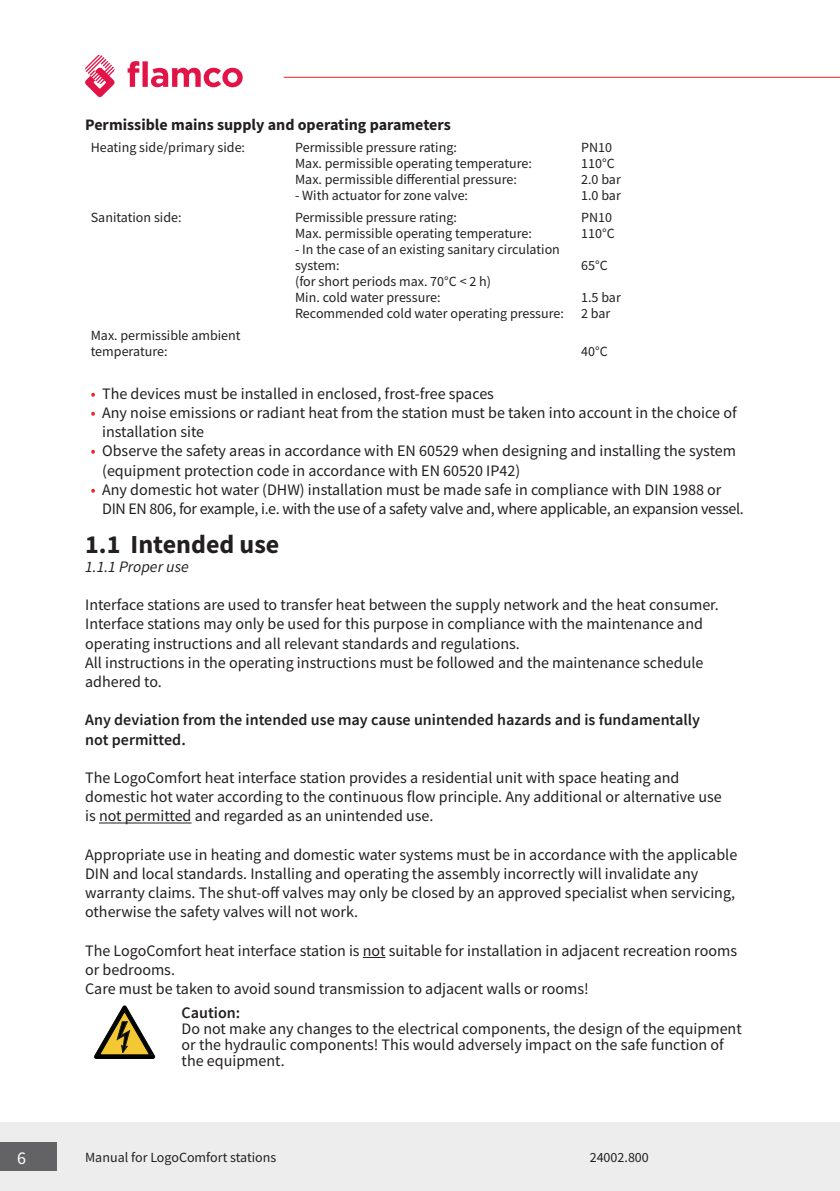
<style>
.page{position:relative;width:840px;height:1191px;background:#fff}
.page>*{position:absolute;margin:0;border:0;box-sizing:border-box;transform-origin:0 0}
.t1{font:700 26px "Source Sans Pro";color:#231f20}
.t2{font:18px "Source Sans Pro";color:#fff}
.t3{font:16px/19.2px "Source Sans Pro";color:#231f20}
.t4{font:16px/19.2px "Source Sans Pro";letter-spacing:-.02em;color:#231f20}
.t5{font:600 16px/19.2px "Source Sans Pro";color:#231f20}
.t6{font:700 16px "Source Sans Pro";color:#231f20}
.t7{font:italic 16px "Source Sans Pro";color:#231f20}
.t8{font:14px/16px "Source Sans Pro";color:#231f20}
.s1{color:#ee1d23}
</style>
<div class="page">
<hr style="left:283px;top:77px;width:556px;height:1px;background:#ee1d23">
<svg style="left:127px;top:61px;width:115px;height:26px"></svg>
<svg style="left:85px;top:55px;width:30px;height:42px"></svg>
<div style="left:0;top:1123px;width:839px;height:68px;background:#ededee"></div>
<div style="left:0;top:1142px;width:57px;height:29px;background:#636366"></div>
<hr style="left:99px;top:822px;width:92px;height:1px;background:#231f20">
<svg style="left:362px;top:957px;width:23px;height:1px"></svg>
<svg style="left:94px;top:1006px;width:61px;height:52px"></svg>
<p class="t6" style="left:85px;top:114px;width:367px">Permissible mains supply and operating parameters</p>
<p class="t8" style="left:91px;top:139px;width:156px">Heating side/primary side:</p>
<p class="t8" style="left:295px;top:139px;width:238px">Permissible pressure rating:<br>Max. permissible operating temperature:<br>Max. permissible differential pressure:</p>
<p class="t8" style="left:295px;top:187px;width:174px">- With actuator for zone valve:</p>
<p class="t8" style="left:91px;top:209px;width:92px">Sanitation side:</p>
<p class="t8" style="left:295px;top:209px;width:238px">Permissible pressure rating:<br>Max. permissible operating temperature:</p>
<p class="t8" style="left:295px;top:241px;width:270px">- In the case of an existing sanitary circulation system:<br>(for short periods max. 70°C &lt; 2 h)<br>Min. cold water pressure:<br>Recommended cold water operating pressure:</p>
<p class="t8" style="left:91px;top:327px;width:151px">Max. permissible ambient temperature:</p>
<p class="t8" style="left:581px;top:139px;width:41px">PN10<br>110°C<br>2.0 bar<br>1.0 bar</p>
<p class="t8" style="left:581px;top:209px;width:35px">PN10<br>110°C</p>
<p class="t8" style="left:581px;top:257px;width:28px">65°C</p>
<p class="t8" style="left:581px;top:289px;width:41px">1.5 bar<br>2 bar</p>
<p class="t8" style="left:581px;top:343px;width:28px">40°C</p>
<p class="t3" style="left:91px;top:384px;width:404px"><span class="s1">•</span> The devices must be installed in enclosed, frost-free spaces</p>
<p class="t3" style="left:102px;top:403px;width:635px;text-indent:-11px"><span class="s1">•</span> Any noise emissions or radiant heat from the station must be taken into account in the choice of installation site</p>
<p class="t3" style="left:102px;top:441px;width:635px;text-indent:-11px"><span class="s1">•</span> Observe the safety areas in accordance with EN 60529 when designing and installing the system (equipment protection code in accordance with EN 60520 IP42)</p>
<p class="t4" style="left:102px;top:480px;width:643px;text-indent:-11px"><span class="s1">•</span> Any domestic hot water (DHW) installation must be made safe in compliance with DIN 1988 or<br>DIN EN 806, for example, i.e. with the use of a safety valve and, where applicable, an expansion vessel.</p>
<h1 class="t1" style="left:85px;top:526px;width:196px">1.1 Intended use</h1>
<p class="t7" style="left:85px;top:556px;width:105px">1.1.1 Proper use</p>
<p class="t3" style="left:85px;top:595px;width:635px">Interface stations are used to transfer heat between the supply network and the heat consumer.<br>Interface stations may only be used for this purpose in compliance with the maintenance and operating instructions and all relevant standards and regulations.<br>All instructions in the operating instructions must be followed and the maintenance schedule adhered to.</p>
<p class="t5" style="left:85px;top:711px;width:616px">Any deviation from the intended use may cause unintended hazards and is fundamentally not permitted.</p>
<p class="t3" style="left:85px;top:768px;width:637px">The LogoComfort heat interface station provides a residential unit with space heating and domestic hot water according to the continuous flow principle. Any additional or alternative use is not permitted and regarded as an unintended use.</p>
<p class="t3" style="left:85px;top:844px;width:653px">Appropriate use in heating and domestic water systems must be in accordance with the applicable DIN and local standards. Installing and operating the assembly incorrectly will invalidate any warranty claims. The shut-off valves may only be closed by an approved specialist when servicing, otherwise the safety valves will not work.</p>
<p class="t3" style="left:85px;top:940px;width:653px">The LogoComfort heat interface station is not suitable for installation in adjacent recreation rooms or bedrooms.<br>Care must be taken to avoid sound transmission to adjacent walls or rooms!</p>
<p class="t5" style="left:181px;top:1003px;width:60px">Caution:</p>
<p class="t3" style="left:181px;top:1020px;width:561px;line-height:16px">Do not make any changes to the electrical components, the design of the equipment or the hydraulic components! This would adversely impact on the safe function of the equipment.</p>
<p class="t2" style="left:17px;top:1146px;width:10px">6</p>
<p class="t8" style="left:85px;top:1149px;width:193px">Manual for LogoComfort stations</p>
<p class="t8" style="left:589px;top:1149px;width:61px">24002.800</p>
</div>
